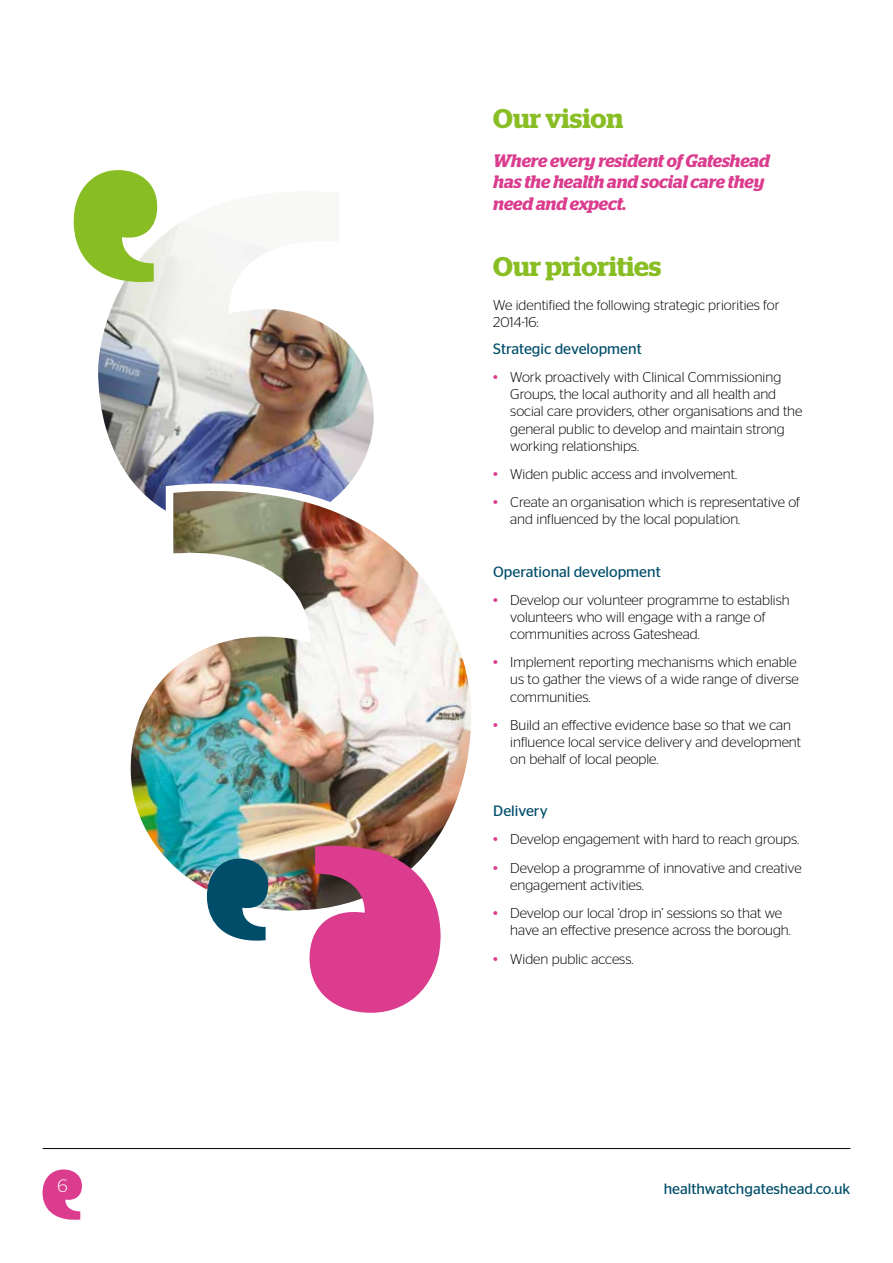
<style>
.page{position:relative;width:893px;height:1263px;background:#fff}
.page>*{position:absolute;margin:0;border:0;box-sizing:border-box;transform-origin:0 0}
.t1{font:600 27px "Stag";color:#89bd24}
.t2{font:italic 600 18px/21.6px "Stag";letter-spacing:-.005em;color:#db3c8e}
.t3{font:300 18px "Stag Sans";color:#fff}
.t4{font:15px "Stag Sans";color:#004d6a}
.t5{font:300 14.25px/17.1px "Stag Sans";color:#000}
.s1{font-size:16.5px;color:#db3c8e}
</style>
<div class="page">
<hr style="left:43px;top:1148px;width:807px;height:1px;background:#000">
<svg style="left:42px;top:1169px;width:40px;height:51px"></svg>
<img style="left:98px;top:203px;width:276px;height:279px">
<img style="left:130px;top:482px;width:341px;height:429px">
<svg style="left:310px;top:845px;width:131px;height:168px"></svg>
<svg style="left:73px;top:170px;width:84px;height:112px"></svg>
<svg style="left:206px;top:858px;width:62px;height:83px"></svg>
<h1 class="t1" style="left:493px;top:103px;width:132px">Our vision</h1>
<p class="t2" style="left:493px;top:149px;width:278px">Where every resident of Gateshead has the health and social care they need and expect.</p>
<h1 class="t1" style="left:493px;top:251px;width:170px">Our priorities</h1>
<p class="t5" style="left:493px;top:297px;width:288px">We identified the following strategic priorities for<br>2014-16:</p>
<p class="t4" style="left:493px;top:340px;width:150px">Strategic development</p>
<p class="t5" style="left:510px;top:369px;width:294px;text-indent:-17px"><span class="s1">•</span> Work proactively with Clinical Commissioning Groups, the local authority and all health and social care providers, other organisations and the general public to develop and maintain strong working relationships.</p>
<p class="t5" style="left:493px;top:465px;width:246px"><span class="s1">•</span> Widen public access and involvement.</p>
<p class="t5" style="left:510px;top:494px;width:291px;text-indent:-17px"><span class="s1">•</span> Create an organisation which is representative of and influenced by the local population.</p>
<p class="t4" style="left:493px;top:563px;width:169px">Operational development</p>
<p class="t5" style="left:510px;top:591px;width:281px;text-indent:-17px"><span class="s1">•</span> Develop our volunteer programme to establish volunteers who will engage with a range of communities across Gateshead.</p>
<p class="t5" style="left:510px;top:654px;width:290px;text-indent:-17px"><span class="s1">•</span> Implement reporting mechanisms which enable us to gather the views of a wide range of diverse communities.</p>
<p class="t5" style="left:510px;top:716px;width:292px;text-indent:-17px"><span class="s1">•</span> Build an effective evidence base so that we can influence local service delivery and development on behalf of local people.</p>
<p class="t4" style="left:493px;top:802px;width:56px">Delivery</p>
<p class="t5" style="left:493px;top:831px;width:307px"><span class="s1">•</span> Develop engagement with hard to reach groups.</p>
<p class="t5" style="left:510px;top:859px;width:293px;text-indent:-17px"><span class="s1">•</span> Develop a programme of innovative and creative engagement activities.</p>
<p class="t5" style="left:510px;top:904px;width:282px;text-indent:-17px"><span class="s1">•</span> Develop our local ‘drop in’ sessions so that we have an effective presence across the borough.</p>
<p class="t5" style="left:493px;top:950px;width:142px"><span class="s1">•</span> Widen public access.</p>
<p class="t3" style="left:58px;top:1176px;width:12px">6</p>
<p class="t4" style="left:664px;top:1180px;width:188px">healthwatchgateshead.co.uk</p>
</div>
